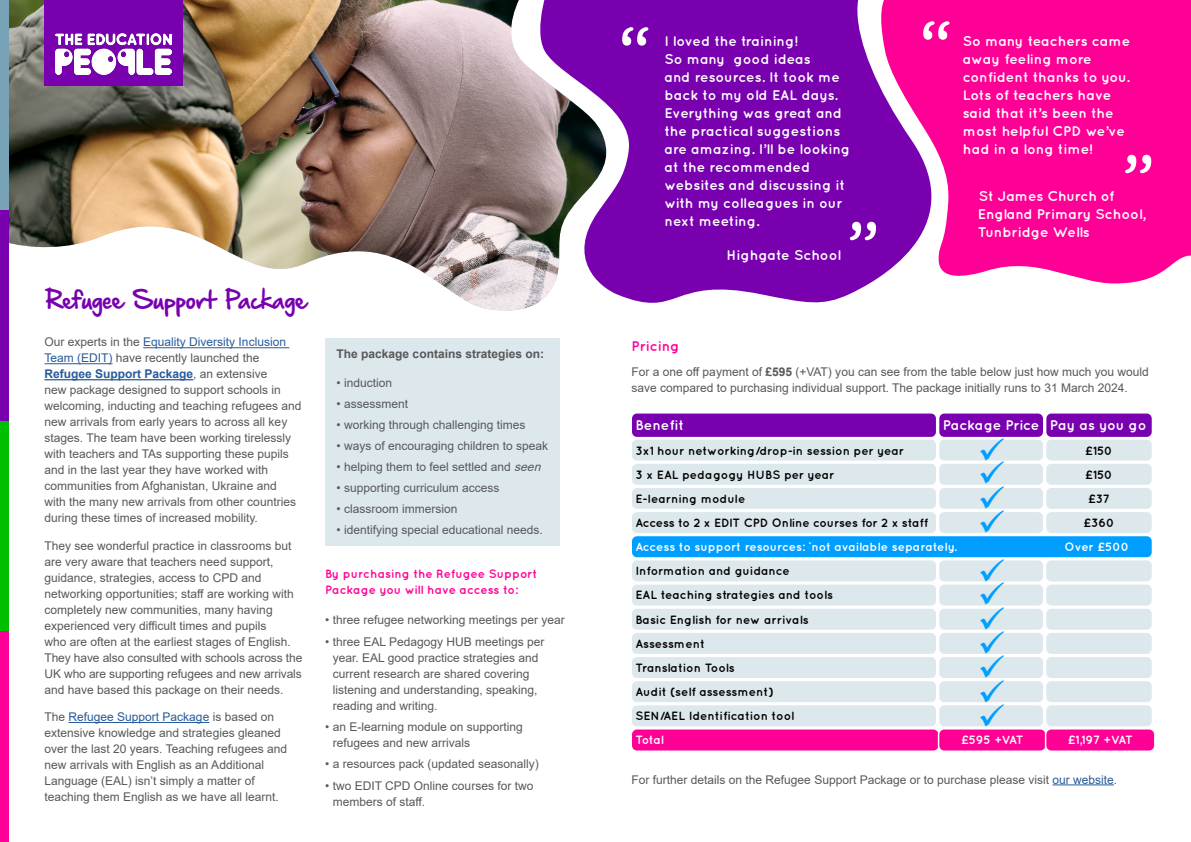
<style>
.page{position:relative;width:1191px;height:842px;background:#fff}
.page>*{position:absolute;margin:0;border:0;box-sizing:border-box;transform-origin:0 0}
.t1{font:700 64.4px "Quicksand";color:#fff}
.t2{font:30px "Hand Of Sean Pro";color:#7800af}
.Body{font:700 14px/18px "Quicksand";color:#fff}
.Body-2{font:700 14px "Quicksand";color:#ff0096}
.Table{font:700 14px "Quicksand";color:#fff}
.Body-3{font:12px/16px "Arial";color:#57585a}
.Body_Bullets_-_Multi{font:12px/16px "Arial";color:#57585a}
.t3{font:700 12px "Quicksand";color:#000}
.Body_Bullets_-_Singl{font:12px "Arial";color:#57585a}
.t4{font:700 12px "Quicksand";color:#fff}
.Body-4{font:700 12px/16px "Quicksand";color:#ff0096}
.Body-5{font:700 12px "Arial";color:#57585a}
.s1{color:#275b9b}
.s2{font-weight:700;color:#275b9b}
.s3{font-style:italic}
.s4{font-weight:700}
</style>
<div class="page">
<img style="left:9px;top:0;width:523px;height:311px">
<div style="left:0;top:0;width:9px;height:210px;background:#78a2b6"></div>
<div style="left:0;top:210px;width:9px;height:211px;background:#7800af"></div>
<div style="left:0;top:421px;width:9px;height:210px;background:#00be00"></div>
<div style="left:0;top:631px;width:9px;height:211px;background:#ff0096"></div>
<div style="left:45px;top:0;width:138px;height:86px;background:#7800af"></div>
<img style="left:56px;top:34px;width:115px;height:40px">
<hr style="left:143px;top:347px;width:146px;height:1px;background:#275b9b">
<hr style="left:45px;top:363px;width:68px;height:1px;background:#275b9b">
<hr style="left:45px;top:379px;width:148px;height:1px;background:#275b9b">
<hr style="left:69px;top:722px;width:140px;height:1px;background:#275b9b">
<hr style="left:1052px;top:784px;width:62px;height:1px;background:#275b9b">
<div style="left:325px;top:338px;width:234px;height:208px;background:#dde8ed"></div>
<svg style="left:532px;top:0;width:343px;height:306px;background:#8627b1"></svg>
<svg style="left:875px;top:0;width:316px;height:284px;background:#f418a1"></svg>
<div style="left:631px;top:413px;width:305px;height:25px;background:#7800af;border-radius:6px"></div>
<div style="left:630px;top:412px;width:307px;height:26px;border:2px solid #fff;border-radius:6px"></div>
<div style="left:938px;top:413px;width:105px;height:25px;background:#7800af;border-radius:6px"></div>
<div style="left:937px;top:412px;width:107px;height:26px;border:2px solid #fff;border-radius:6px"></div>
<div style="left:1045px;top:413px;width:107px;height:25px;background:#7800af;border-radius:6px"></div>
<div style="left:1044px;top:412px;width:109px;height:26px;border:2px solid #fff;border-radius:6px"></div>
<div style="left:630px;top:704px;width:307px;height:24px;border:2px solid #fff;border-radius:6px"></div>
<div style="left:937px;top:704px;width:107px;height:24px;border:2px solid #fff;border-radius:6px"></div>
<div style="left:1044px;top:704px;width:109px;height:24px;border:2px solid #fff;border-radius:6px"></div>
<div style="left:631px;top:729px;width:308px;height:22px;background:#ff0096;border-radius:6px"></div>
<div style="left:630px;top:728px;width:309px;height:24px;border:2px solid #fff;border-radius:6px"></div>
<div style="left:938px;top:729px;width:108px;height:22px;background:#ff0096;border-radius:6px"></div>
<div style="left:937px;top:728px;width:109px;height:24px;border:2px solid #fff;border-radius:6px"></div>
<div style="left:1045px;top:729px;width:109px;height:22px;background:#ff0096;border-radius:6px"></div>
<div style="left:1044px;top:728px;width:111px;height:24px;border:2px solid #fff;border-radius:6px"></div>
<svg style="left:630px;top:439px;width:523px;height:288px;background:#d1e5f0"></svg>
<p class="t2" style="left:45px;top:280px;width:263px">Refugee Support Package</p>
<p class="Body-3" style="left:45px;top:334px;width:258px">Our experts in the <span class="s1">Equality Diversity Inclusion Team (EDIT)</span> have recently launched the <span class="s2">Refugee Support Package</span>, an extensive<br>new package designed to support schools in welcoming, inducting and teaching refugees and new arrivals from early years to across all key stages. The team have been working tirelessly with teachers and TAs supporting these pupils and in the last year they have worked with communities from Afghanistan, Ukraine and<br>with the many new arrivals from other countries during these times of increased mobility.</p>
<p class="Body-3" style="left:45px;top:537px;width:259px">They see wonderful practice in classrooms but are very aware that teachers need support, guidance, strategies, access to CPD and networking opportunities; staff are working with completely new communities, many having experienced very difficult times and pupils<br>who are often at the earliest stages of English.<br>They have also consulted with schools across the UK who are supporting refugees and new arrivals and have based this package on their needs.</p>
<p class="Body-3" style="left:45px;top:709px;width:244px">The <span class="s1">Refugee Support Package</span> is based on extensive knowledge and strategies gleaned over the last 20 years. Teaching refugees and new arrivals with English as an Additional Language (EAL) isn’t simply a matter of teaching them English as we have all learnt.</p>
<p class="Body-5" style="left:336px;top:345px;width:209px">The package contains strategies on:</p>
<p class="Body_Bullets_-_Singl" style="left:336px;top:375px;width:57px">• induction</p>
<p class="Body_Bullets_-_Singl" style="left:336px;top:396px;width:73px">• assessment</p>
<p class="Body_Bullets_-_Singl" style="left:336px;top:417px;width:190px">• working through challenging times</p>
<p class="Body_Bullets_-_Singl" style="left:336px;top:438px;width:213px">• ways of encouraging children to speak</p>
<p class="Body_Bullets_-_Singl" style="left:336px;top:459px;width:210px">• helping them to feel settled and <span class="s3">seen</span></p>
<p class="Body_Bullets_-_Singl" style="left:336px;top:480px;width:164px">• supporting curriculum access</p>
<p class="Body_Bullets_-_Singl" style="left:336px;top:501px;width:122px">• classroom immersion</p>
<p class="Body_Bullets_-_Singl" style="left:336px;top:522px;width:208px">• identifying special educational needs.</p>
<p class="Body-4" style="left:325px;top:566px;width:214px">By purchasing the Refugee Support<br>Package you will have access to:</p>
<p class="Body_Bullets_-_Singl" style="left:325px;top:611px;width:241px">• three refugee networking meetings per year</p>
<p class="Body_Bullets_-_Multi" style="left:333px;top:633px;width:213px;text-indent:-8px">• three EAL Pedagogy HUB meetings per year. EAL good practice strategies and current research are shared covering listening and understanding, speaking, reading and writing.</p>
<p class="Body_Bullets_-_Multi" style="left:333px;top:719px;width:192px;text-indent:-8px">• an E-learning module on supporting refugees and new arrivals</p>
<p class="Body_Bullets_-_Singl" style="left:325px;top:756px;width:215px">• a resources pack (updated seasonally)</p>
<p class="Body_Bullets_-_Multi" style="left:333px;top:778px;width:202px;text-indent:-8px">• two EDIT CPD Online courses for two members of staff.</p>
<p class="t1" style="left:617px;top:11px;width:28px">“</p>
<p class="t1" style="left:918px;top:5px;width:28px">“</p>
<p class="Body" style="left:664px;top:31px;width:187px">I loved the training!<br>So many good ideas<br>and resources. It took me back to my old EAL days.<br>Everything was great and the practical suggestions are amazing. I’ll be looking at the recommended websites and discussing it with my colleagues in our next meeting.</p>
<p class="Body" style="left:962px;top:31px;width:169px">So many teachers came away feeling more confident thanks to you.<br>Lots of teachers have said that it’s been the most helpful CPD we’ve had in a long time!</p>
<p class="Body" style="left:726px;top:245px;width:116px">Highgate School</p>
<p class="t1" style="left:1121px;top:139px;width:28px">”</p>
<p class="Body" style="left:978px;top:186px;width:169px">St James Church of<br>England Primary School,<br>Tunbridge Wells</p>
<p class="t1" style="left:846px;top:206px;width:28px">”</p>
<p class="Body-2" style="left:631px;top:338px;width:49px">Pricing</p>
<p class="Body_Bullets_-_Multi" style="left:631px;top:363px;width:519px">For a one off payment of <span class="s4">£595</span> (+VAT) you can see from the table below just how much you would save compared to purchasing individual support. The package initially runs to 31 March 2024.</p>
<p class="Table" style="left:635px;top:417px;width:50px">Benefit</p>
<p class="Body" style="left:942px;top:416px;width:98px">Package Price</p>
<p class="Body" style="left:1049px;top:416px;width:98px">Pay as you go</p>
<p class="t3" style="left:635px;top:443px;width:270px">3x1 hour networking/drop-in session per year</p>
<p class="t3" style="left:1085px;top:443px;width:29px">£150</p>
<p class="t3" style="left:635px;top:467px;width:200px">3 x EAL pedagogy HUBS per year</p>
<p class="t3" style="left:1085px;top:467px;width:29px">£150</p>
<p class="t3" style="left:635px;top:491px;width:111px">E-learning module</p>
<p class="t3" style="left:1088px;top:491px;width:23px">£37</p>
<p class="t3" style="left:635px;top:516px;width:294px">Access to 2 x EDIT CPD Online courses for 2 x staff</p>
<p class="t3" style="left:1083px;top:516px;width:33px">£360</p>
<p class="t4" style="left:635px;top:540px;width:323px">Access to support resources: <sup>*</sup>not available separately.</p>
<p class="t4" style="left:1064px;top:540px;width:66px">Over £500</p>
<p class="t3" style="left:635px;top:564px;width:156px">Information and guidance</p>
<p class="t3" style="left:635px;top:588px;width:199px">EAL teaching strategies and tools</p>
<p class="t3" style="left:635px;top:612px;width:175px">Basic English for new arrivals</p>
<p class="t3" style="left:635px;top:636px;width:71px">Assessment</p>
<p class="t3" style="left:635px;top:660px;width:101px">Translation Tools</p>
<p class="t3" style="left:635px;top:685px;width:139px">Audit (self assessment)</p>
<p class="t3" style="left:635px;top:709px;width:160px">SEN/AEL Identification tool</p>
<p class="t4" style="left:635px;top:733px;width:30px">Total</p>
<p class="t4" style="left:961px;top:733px;width:64px">£595 +VAT</p>
<p class="t4" style="left:1067px;top:733px;width:67px">£1,197 +VAT</p>
<p class="Body_Bullets_-_Multi" style="left:631px;top:771px;width:487px">For further details on the Refugee Support Package or to purchase please visit <span class="s1">our website</span>.</p>
</div>
